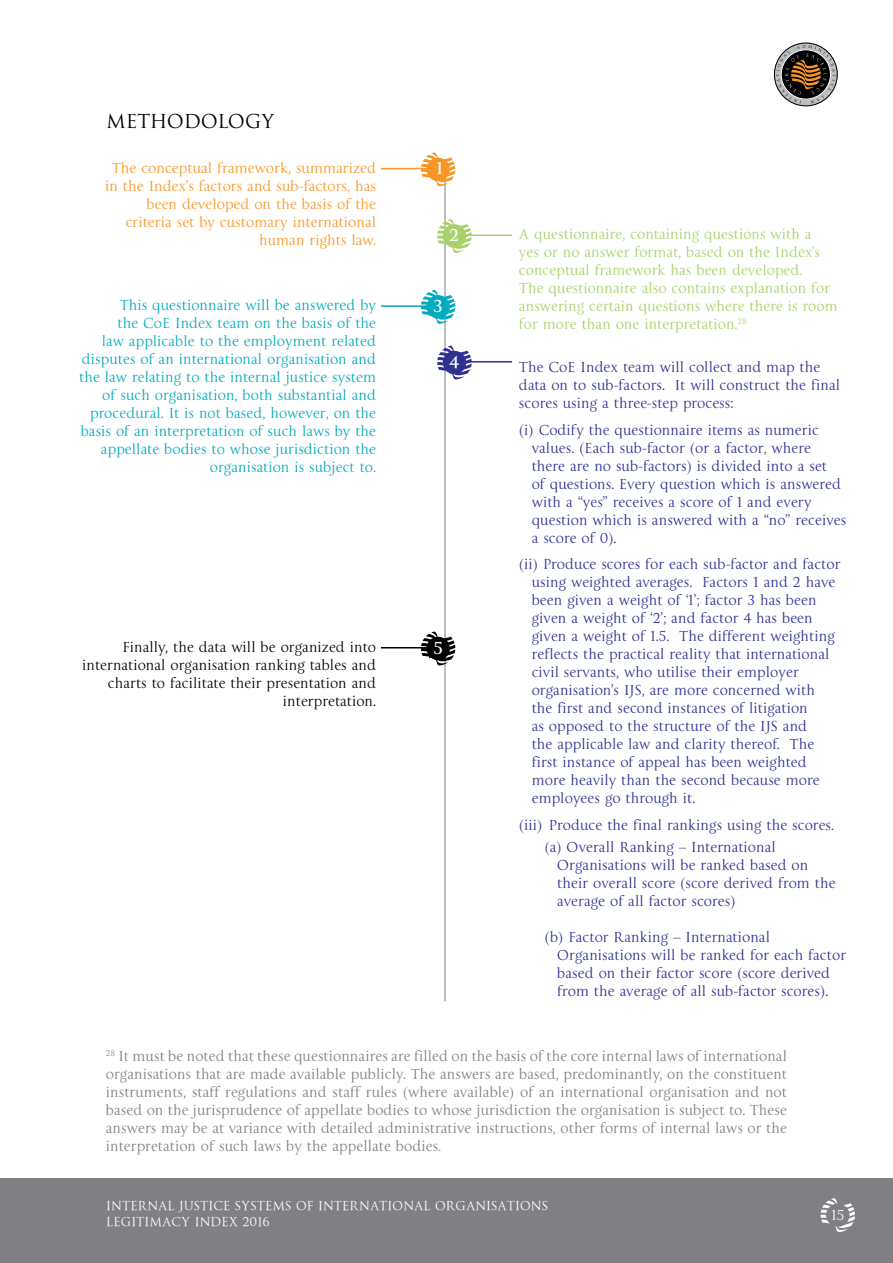
<style>
.page{position:relative;width:893px;height:1263px;background:#fff}
.page>*{position:absolute;margin:0;border:0;box-sizing:border-box;transform-origin:0 0}
.t1{font:21px "La Gioconda";color:#000}
.t2{font:700 18px "La Gioconda";color:#fff}
.t3{font:15px/18px "La Gioconda";color:#2e3092}
.t4{font:15px/18px "La Gioconda";color:#807f83;text-align:justify}
.t5{font:15px/18px "La Gioconda";color:#00abbe;text-align:right}
.t6{font:15px/18px "La Gioconda";color:#a8d16b}
.t7{font:15px/18px "La Gioconda";color:#f89728;text-align:right}
.t8{font:15px/18px "La Gioconda";color:#000;text-align:right}
.t9{font:15px "La Gioconda";color:#fff}
.t10{font:13.5px/16.2px "La Gioconda TT";color:#fff}
</style>
<div class="page">
<div style="left:0;top:1178px;width:893px;height:85px;background:#807f83"></div>
<div style="left:774px;top:43px;width:64px;height:63px;border:1px solid #000;border-radius:50%"></div>
<svg style="left:776px;top:45px;width:59px;height:59px;background:#786e63"></svg>
<svg style="left:821px;top:1198px;width:34px;height:34px"></svg>
<div style="left:826px;top:1203px;width:23px;height:24px;background:#807f83;border-radius:50%"></div>
<hr style="left:444px;top:165px;width:2px;height:836px;background:#a7a9ac">
<svg style="left:421px;top:152px;width:34px;height:34px"></svg>
<div style="left:426px;top:158px;width:24px;height:23px;background:#f89728;border-radius:50%"></div>
<hr style="left:381px;top:168px;width:54px;height:1px;background:#f89728">
<svg style="left:421px;top:290px;width:34px;height:34px"></svg>
<div style="left:426px;top:295px;width:24px;height:24px;background:#00abbe;border-radius:50%"></div>
<div style="left:429px;top:298px;width:14px;height:17px;background:#00abbe"></div>
<hr style="left:381px;top:305px;width:49px;height:2px;background:#00abbe">
<svg style="left:421px;top:631px;width:34px;height:34px"></svg>
<div style="left:426px;top:637px;width:24px;height:23px;background:#000;border-radius:50%"></div>
<hr style="left:381px;top:647px;width:49px;height:1px;background:#000">
<svg style="left:437px;top:219px;width:35px;height:34px"></svg>
<div style="left:443px;top:224px;width:23px;height:24px;background:#a8d16b;border-radius:50%"></div>
<hr style="left:467px;top:234px;width:45px;height:2px;background:#a8d16b">
<svg style="left:437px;top:345px;width:35px;height:34px"></svg>
<div style="left:443px;top:351px;width:23px;height:23px;background:#2e3092;border-radius:50%"></div>
<hr style="left:467px;top:361px;width:45px;height:1px;background:#2e3092">
<h1 class="t1" style="left:106px;top:109px;width:171px">METHODOLOGY</h1>
<p class="t7" style="left:105px;top:159px;width:272px">The conceptual framework, summarized in the Index’s factors and sub-factors, has been developed on the basis of the criteria set by customary international human rights law.</p>
<p class="t2" style="left:436px;top:158px;width:9px">1</p>
<p class="t2" style="left:449px;top:224px;width:12px">2</p>
<p class="t6" style="left:519px;top:225px;width:320px">A questionnaire, containing questions with a<br>yes or no answer format, based on the Index’s conceptual framework has been developed.<br>The questionnaire also contains explanation for answering certain questions where there is room for more than one interpretation.<sup>28</sup></p>
<p class="t2" style="left:449px;top:351px;width:12px">4</p>
<p class="t3" style="left:519px;top:358px;width:323px">The CoE Index team will collect and map the data on to sub-factors. It will construct the final scores using a three-step process:</p>
<p class="t3" style="left:532px;top:421px;width:316px;text-indent:-13px">(i) Codify the questionnaire items as numeric values. (Each sub-factor (or a factor, where there are no sub-factors) is divided into a set<br>of questions. Every question which is answered with a “yes” receives a score of 1 and every question which is answered with a “no” receives a score of 0).</p>
<p class="t3" style="left:532px;top:555px;width:310px;text-indent:-13px">(ii) Produce scores for each sub-factor and factor using weighted averages. Factors 1 and 2 have been given a weight of ‘1’; factor 3 has been given a weight of ‘2’; and factor 4 has been given a weight of 1.5. The different weighting reflects the practical reality that international civil servants, who utilise their employer organisation’s IJS, are more concerned with<br>the first and second instances of litigation<br>as opposed to the structure of the IJS and<br>the applicable law and clarity thereof. The first instance of appeal has been weighted more heavily than the second because more employees go through it.</p>
<p class="t3" style="left:544px;top:814px;width:291px;line-height:22.2px;text-indent:-26px">(iii) Produce the final rankings using the scores. (a) Overall Ranking – International</p>
<p class="t3" style="left:557px;top:856px;width:280px">Organisations will be ranked based on their overall score (score derived from the average of all factor scores)</p>
<p class="t3" style="left:557px;top:928px;width:290px;text-indent:-13px">(b) Factor Ranking – International Organisations will be ranked for each factor based on their factor score (score derived from the average of all sub-factor scores).</p>
<p class="t5" style="left:79px;top:296px;width:298px">This questionnaire will be answered by<br>the CoE Index team on the basis of the<br>law applicable to the employment related disputes of an international organisation and the law relating to the internal justice system of such organisation, both substantial and procedural. It is not based, however, on the basis of an interpretation of such laws by the appellate bodies to whose jurisdiction the organisation is subject to.</p>
<p class="t2" style="left:434px;top:295px;width:11px">3</p>
<p class="t8" style="left:82px;top:638px;width:295px">Finally, the data will be organized into international organisation ranking tables and charts to facilitate their presentation and interpretation.</p>
<p class="t2" style="left:433px;top:637px;width:11px">5</p>
<p class="t4" style="left:106px;top:1046px;width:683px"><sup>28</sup> It must be noted that these questionnaires are filled on the basis of the core internal laws of international organisations that are made available publicly. The answers are based, predominantly, on the constituent instruments, staff regulations and staff rules (where available) of an international organisation and not based on the jurisprudence of appellate bodies to whose jurisdiction the organisation is subject to. These answers may be at variance with detailed administrative instructions, other forms of internal laws or the interpretation of such laws by the appellate bodies.</p>
<p class="t10" style="left:106px;top:1197px;width:443px">INTERNAL JUSTICE SYSTEMS OF INTERNATIONAL ORGANISATIONS<br>LEGITIMACY INDEX 2016</p>
<p class="t9" style="left:831px;top:1206px;width:15px">15</p>
</div>
